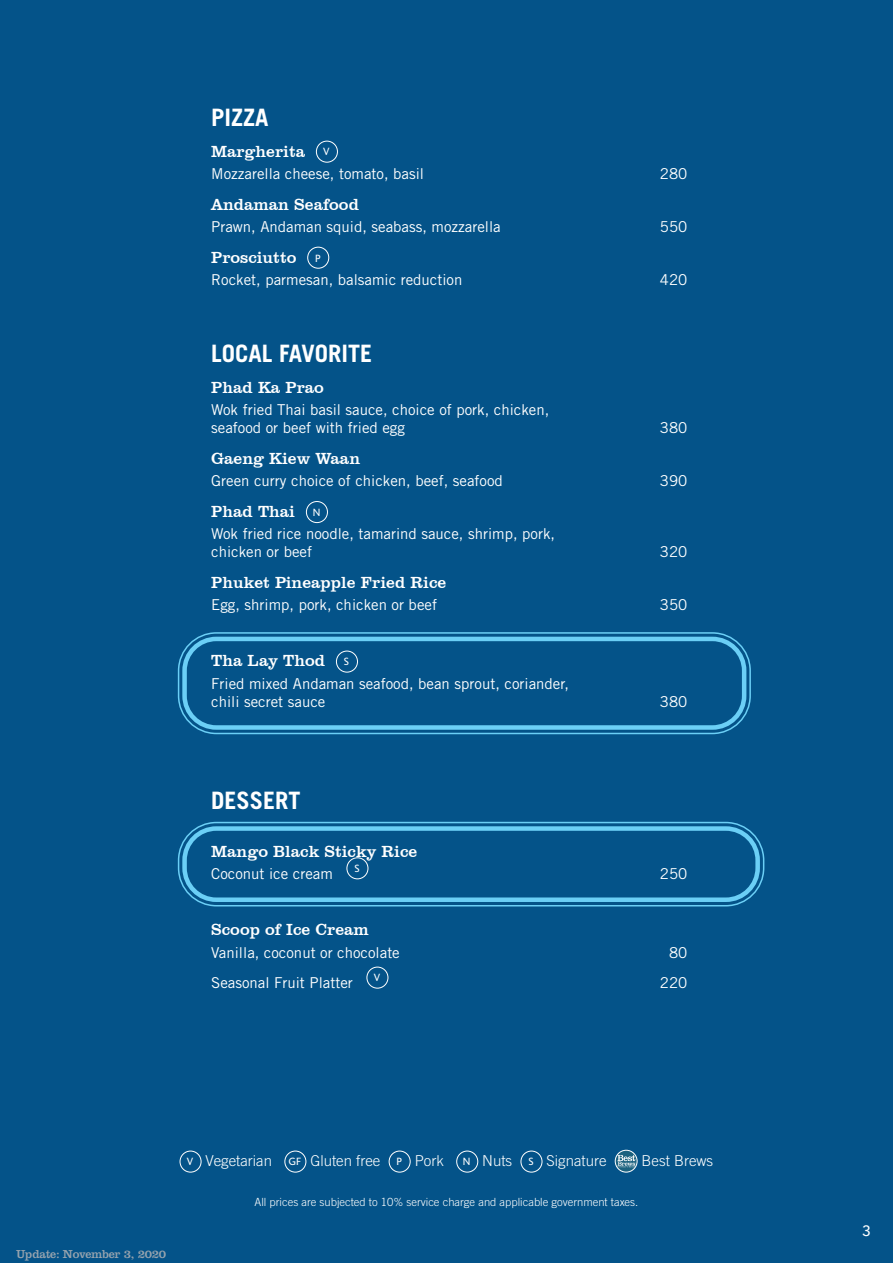
<style>
.page{position:relative;width:893px;height:1263px;background:#045389}
.page>*{position:absolute;margin:0;border:0;box-sizing:border-box;transform-origin:0 0}
.t1{font:700 24px "Trade Gothic LT Std";color:#fff}
.t2{font:16.5px "Clarendon BT";color:#fff}
.t3{font:15px/18px "Trade Gothic LT Std";color:#fff}
.t4{font:300 15px "Trade Gothic LT Std";color:#fff}
.t5{font:500 15px "Avenir Next";color:#fff}
.t6{font:12px "Clarendon LT Std";letter-spacing:-.02em;color:#96a3ae}
.t7{font:300 11.25px "Trade Gothic LT Std";color:#fff}
.t8{font:10.5px "Joanna Sans Nova";color:#fff}
.s1{font-family:"Joanna Sans Nova";font-weight:400;font-size:10.5px}
</style>
<div class="page">
<div style="left:178px;top:822px;width:586px;height:84px;border:2px solid #6bcff6;border-radius:38px"></div>
<div style="left:182px;top:826px;width:578px;height:76px;border:4px solid #6bcff6;border-radius:32px"></div>
<div style="left:178px;top:632px;width:573px;height:102px;border:2px solid #6bcff6;border-radius:38px"></div>
<div style="left:182px;top:637px;width:564px;height:93px;border:4px solid #6bcff6;border-radius:32px"></div>
<div style="left:316px;top:141px;width:22px;height:22px;border:1px solid #fff;border-radius:50%"></div>
<div style="left:307px;top:247px;width:22px;height:22px;border:1px solid #fff;border-radius:50%"></div>
<div style="left:306px;top:501px;width:22px;height:22px;border:1px solid #fff;border-radius:50%"></div>
<div style="left:336px;top:651px;width:22px;height:21px;border:1px solid #fff;border-radius:50%"></div>
<div style="left:347px;top:857px;width:21px;height:22px;border:1px solid #fff;border-radius:50%"></div>
<div style="left:367px;top:967px;width:21px;height:21px;border:1px solid #fff;border-radius:50%"></div>
<div style="left:180px;top:1151px;width:21px;height:21px;border:1px solid #fff;border-radius:50%"></div>
<div style="left:284px;top:1151px;width:22px;height:21px;border:1px solid #fff;border-radius:50%"></div>
<div style="left:389px;top:1151px;width:21px;height:21px;border:1px solid #fff;border-radius:50%"></div>
<div style="left:456px;top:1151px;width:22px;height:21px;border:1px solid #fff;border-radius:50%"></div>
<div style="left:521px;top:1151px;width:21px;height:21px;border:1px solid #fff;border-radius:50%"></div>
<svg style="left:615px;top:1150px;width:22px;height:22px"></svg>
<svg style="left:617px;top:1155px;width:20px;height:12px"></svg>
<div style="left:615px;top:1150px;width:22px;height:22px;border:1px solid #fff;border-radius:50%"></div>
<h1 class="t1" style="left:211px;top:102px;width:59px">PIZZA</h1>
<p class="t2" style="left:211px;top:141px;width:95px">Margherita</p>
<p class="t8" style="left:323px;top:144px;width:8px">V</p>
<p class="t3" style="left:211px;top:164px;width:214px">Mozzarella cheese, tomato, basil</p>
<p class="t3" style="left:660px;top:164px;width:29px">280</p>
<p class="t2" style="left:211px;top:194px;width:149px">Andaman Seafood</p>
<p class="t3" style="left:211px;top:217px;width:291px">Prawn, Andaman squid, seabass, mozzarella</p>
<p class="t3" style="left:660px;top:217px;width:29px">550</p>
<p class="t2" style="left:211px;top:247px;width:87px">Prosciutto</p>
<p class="t8" style="left:315px;top:250px;width:7px">P</p>
<p class="t3" style="left:211px;top:270px;width:253px">Rocket, parmesan, balsamic reduction</p>
<p class="t3" style="left:660px;top:270px;width:29px">420</p>
<h1 class="t1" style="left:211px;top:339px;width:162px">LOCAL FAVORITE</h1>
<p class="t2" style="left:211px;top:377px;width:114px">Phad Ka Prao</p>
<p class="t3" style="left:211px;top:401px;width:340px">Wok fried Thai basil sauce, choice of pork, chicken, seafood or beef with fried egg</p>
<p class="t3" style="left:660px;top:419px;width:29px">380</p>
<p class="t2" style="left:211px;top:448px;width:150px">Gaeng Kiew Waan</p>
<p class="t3" style="left:211px;top:472px;width:293px">Green curry choice of chicken, beef, seafood</p>
<p class="t3" style="left:660px;top:472px;width:29px">390</p>
<p class="t2" style="left:211px;top:501px;width:85px">Phad Thai</p>
<p class="t8" style="left:313px;top:505px;width:9px">N</p>
<p class="t3" style="left:211px;top:525px;width:345px">Wok fried rice noodle, tamarind sauce, shrimp, pork, chicken or beef</p>
<p class="t3" style="left:660px;top:543px;width:29px">320</p>
<p class="t2" style="left:211px;top:572px;width:237px">Phuket Pineapple Fried Rice</p>
<p class="t3" style="left:211px;top:596px;width:227px">Egg, shrimp, pork, chicken or beef</p>
<p class="t3" style="left:660px;top:596px;width:29px">350</p>
<p class="t2" style="left:211px;top:650px;width:115px">Tha Lay Thod</p>
<p class="t8" style="left:344px;top:654px;width:7px">S</p>
<p class="t3" style="left:211px;top:674px;width:359px">Fried mixed Andaman seafood, bean sprout, coriander, chili secret sauce</p>
<p class="t3" style="left:660px;top:692px;width:29px">380</p>
<h1 class="t1" style="left:211px;top:786px;width:91px">DESSERT</h1>
<p class="t2" style="left:211px;top:841px;width:208px">Mango Black Sticky Rice</p>
<p class="t3" style="left:211px;top:865px;width:123px">Coconut ice cream</p>
<p class="t8" style="left:354px;top:861px;width:7px">S</p>
<p class="t3" style="left:660px;top:865px;width:29px">250</p>
<p class="t2" style="left:211px;top:919px;width:159px">Scoop of Ice Cream</p>
<p class="t3" style="left:211px;top:943px;width:190px">Vanilla, coconut or chocolate</p>
<p class="t3" style="left:669px;top:943px;width:20px">80</p>
<p class="t3" style="left:211px;top:974px;width:143px">Seasonal Fruit Platter</p>
<p class="t8" style="left:374px;top:970px;width:8px">V</p>
<p class="t3" style="left:660px;top:974px;width:29px">220</p>
<p class="t6" style="left:16px;top:1247px;width:152px">Update: November 3, 2020</p>
<p class="t4" style="left:187px;top:1152px;width:258px"><span class="s1">V</span> Vegetarian <span class="s1">GF</span> Gluten free <span class="s1">P</span> Pork</p>
<p class="t4" style="left:463px;top:1152px;width:145px"><span class="s1">N</span> Nuts <span class="s1">S</span> Signature</p>
<p class="t4" style="left:642px;top:1152px;width:73px">Best Brews</p>
<p class="t7" style="left:255px;top:1195px;width:385px">All prices are subjected to 10% service charge and applicable government taxes.</p>
<p class="t5" style="left:862px;top:1218px;width:10px">3</p>
</div>
